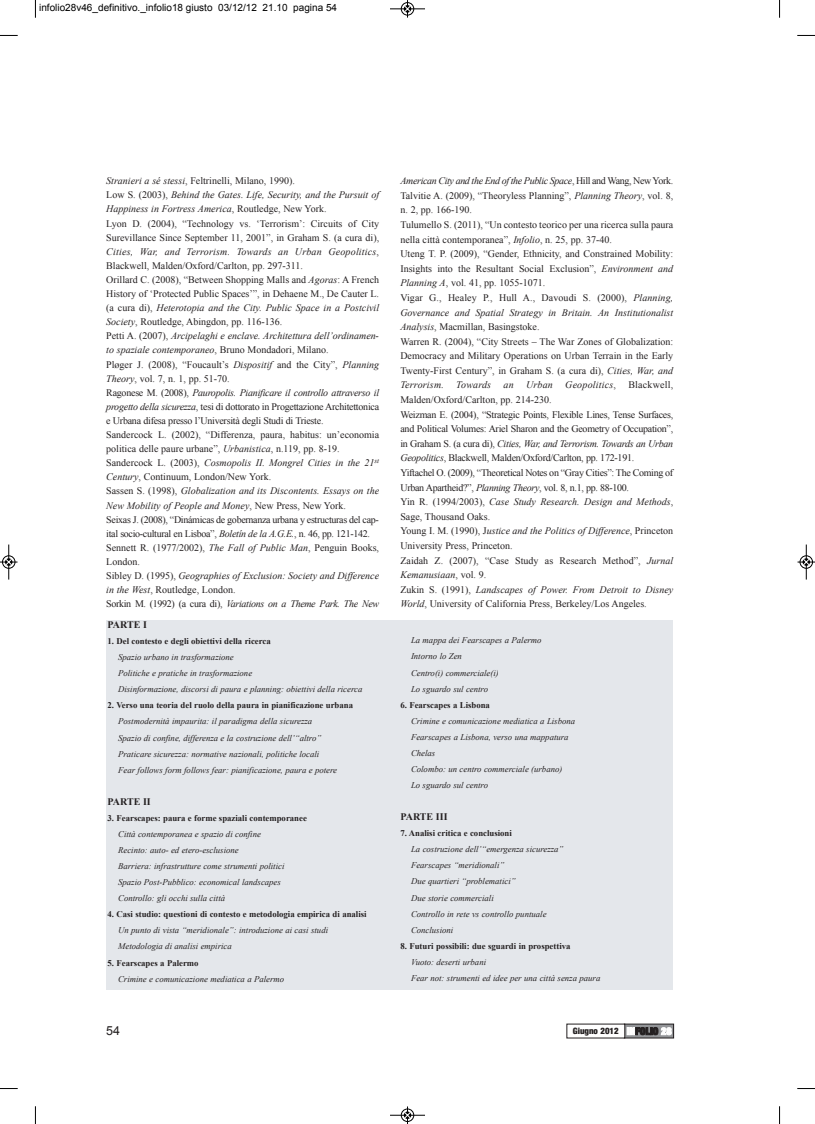
<style>
.page{position:relative;width:815px;height:1124px;background:#fff}
.page>*{position:absolute;margin:0;border:0;box-sizing:border-box;transform-origin:0 0}
.t1{font:12.5px "Arial";color:#231f20}
.t2{font:10px/14.1px "Times New Roman";color:#231f20}
.t3{font:10px "Arial";color:#000}
.t4{font:700 10px "Times New Roman";color:#231f20}
.t5{font:italic 8.75px/16.1px "Times New Roman";color:#231f20}
.t6{font:700 8.75px "Times New Roman";color:#231f20}
.t7{font:900 condensed 8.75px "Helvetica Neue";color:#231f20}
.s1{font-style:italic}
.s2{font-size:10px;color:#fff}
.s3{font-size:10px}
</style>
<div class="page">
<div style="left:624px;top:1023px;width:50px;height:14px;background:#939598"></div>
<div style="left:624px;top:1023px;width:50px;height:14px;border:1px solid #231f20"></div>
<div style="left:106px;top:620px;width:567px;height:369px;background:#e4e7eb"></div>
<svg style="left:35px;top:0;width:1px;height:18px"></svg>
<svg style="left:0;top:35px;width:18px;height:1px"></svg>
<svg style="left:779px;top:0;width:1px;height:18px"></svg>
<svg style="left:797px;top:35px;width:18px;height:1px"></svg>
<svg style="left:35px;top:1106px;width:1px;height:17px"></svg>
<svg style="left:0;top:1088px;width:18px;height:1px"></svg>
<svg style="left:779px;top:1106px;width:1px;height:17px"></svg>
<svg style="left:797px;top:1088px;width:18px;height:1px"></svg>
<div style="left:401px;top:2px;width:13px;height:14px;border:1px solid #fff;border-radius:50%"></div>
<hr style="left:390px;top:9px;width:35px;height:1px;background:#000">
<div style="left:401px;top:2px;width:13px;height:13px;border:1px solid #000;border-radius:50%"></div>
<svg style="left:404px;top:0;width:7px;height:18px"></svg>
<hr style="left:390px;top:1114px;width:35px;height:1px;background:#000">
<div style="left:401px;top:1108px;width:13px;height:13px;border:1px solid #000;border-radius:50%"></div>
<svg style="left:404px;top:1106px;width:7px;height:17px"></svg>
<hr style="left:9px;top:544px;width:1px;height:35px;background:#000">
<div style="left:2px;top:555px;width:13px;height:13px;border:1px solid #000;border-radius:50%"></div>
<svg style="left:0;top:558px;width:18px;height:7px"></svg>
<hr style="left:806px;top:544px;width:1px;height:35px;background:#000">
<div style="left:800px;top:555px;width:13px;height:13px;border:1px solid #000;border-radius:50%"></div>
<svg style="left:798px;top:558px;width:17px;height:7px"></svg>
<p class="t3" style="left:39px;top:1px;width:299px">infolio28v46_definitivo._infolio18 giusto 03/12/12 21.10 pagina 54</p>
<p class="t2" style="left:106px;top:174px;width:274px"><span class="s1">Stranieri a sé stessi</span>, Feltrinelli, Milano, 1990).<br>Low S. (2003), <span class="s1">Behind the Gates. Life, Security, and the Pursuit of Happiness in Fortress America</span>, Routledge, New York.<br>Lyon D. (2004), “Technology vs. ‘Terrorism’: Circuits of City Surevillance Since September 11, 2001”, in Graham S. (a cura di), <span class="s1">Cities, War, and Terrorism. Towards an Urban Geopolitics</span>, Blackwell, Malden/Oxford/Carlton, pp. 297-311.<br>Orillard C. (2008), “Between Shopping Malls and <span class="s1">Agoras</span>: A French History of ‘Protected Public Spaces’”, in Dehaene M., De Cauter L. (a cura di), <span class="s1">Heterotopia and the City. Public Space in a Postcivil Society</span>, Routledge, Abingdon, pp. 116-136.<br>Petti A. (2007), <span class="s1">Arcipelaghi e enclave. Architettura dell’ordinamen&shy;to spaziale contemporaneo</span>, Bruno Mondadori, Milano.<br>Pløger J. (2008), “Foucault’s <span class="s1">Dispositif</span> and the City”, <span class="s1">Planning Theory</span>, vol. 7, n. 1, pp. 51-70.<br>Ragonese M. (2008), <span class="s1">Pauropolis. Pianificare il controllo attraverso il progetto della sicurezza</span>, tesi di dottorato in Progettazione Architettonica e Urbana difesa presso l’Università degli Studi di Trieste.<br>Sandercock L. (2002), “Differenza, paura, habitus: un’economia politica delle paure urbane”, <span class="s1">Urbanistica</span>, n.119, pp. 8-19.<br>Sandercock L. (2003), <span class="s1">Cosmopolis II. Mongrel Cities in the 21</span><sup>st </sup><span class="s1">Century</span>, Continuum, London/New York.<br>Sassen S. (1998), <span class="s1">Globalization and its Discontents. Essays on the New Mobility of People and Money</span>, New Press, New York.<br>Seixas J. (2008), “Dinámicas de gobernanza urbana y estructuras del cap&shy;ital socio-cultural en Lisboa”, <span class="s1">Boletín de la A.G.E.</span>, n. 46, pp. 121-142.<br>Sennett R. (1977/2002), <span class="s1">The Fall of Public Man</span>, Penguin Books, London.<br>Sibley D. (1995), <span class="s1">Geographies of Exclusion: Society and Difference in the West</span>, Routledge, London.<br>Sorkin M. (1992) (a cura di), <span class="s1">Variations on a Theme Park. The New</span></p>
<p class="t2" style="left:400px;top:173px;width:274px;line-height:14.6px"><span class="s1">American City and the End of the Public Space</span>, Hill and Wang, New York.<br>Talvitie A. (2009), “Theoryless Planning”, <span class="s1">Planning Theory</span>, vol. 8, n. 2, pp. 166-190.<br>Tulumello S. (2011), “Un contesto teorico per una ricerca sulla paura nella città contemporanea”, <span class="s1">Infolio</span>, n. 25, pp. 37-40.<br>Uteng T. P. (2009), “Gender, Ethnicity, and Constrained Mobility:<br>Insights into the Resultant Social Exclusion”, <span class="s1">Environment and Planning A</span>, vol. 41, pp. 1055-1071.<br>Vigar G., Healey P., Hull A., Davoudi S. (2000), <span class="s1">Planning, Governance and Spatial Strategy in Britain. An Institutionalist Analysis</span>, Macmillan, Basingstoke.<br>Warren R. (2004), “City Streets – The War Zones of Globalization:<br>Democracy and Military Operations on Urban Terrain in the Early Twenty-First Century”, in Graham S. (a cura di), <span class="s1">Cities, War, and Terrorism. Towards an Urban Geopolitics</span>, Blackwell, Malden/Oxford/Carlton, pp. 214-230.<br>Weizman E. (2004), “Strategic Points, Flexible Lines, Tense Surfaces, and Political Volumes: Ariel Sharon and the Geometry of Occupation”, in Graham S. (a cura di), <span class="s1">Cities, War, and Terrorism. Towards an Urban Geopolitics</span>, Blackwell, Malden/Oxford/Carlton, pp. 172-191.<br>Yiftachel O. (2009), “Theoretical Notes on “Gray Cities”: The Coming of Urban Apartheid?”, <span class="s1">Planning Theory</span>, vol. 8, n.1, pp. 88-100.<br>Yin R. (1994/2003), <span class="s1">Case Study Research. Design and Methods</span>, Sage, Thousand Oaks.<br>Young I. M. (1990), J<span class="s1">ustice and the Politics of Difference</span>, Princeton University Press, Princeton.<br>Zaidah Z. (2007), “Case Study as Research Method”, <span class="s1">Jurnal Kemanusiaan</span>, vol. 9.<br>Zukin S. (1991), <span class="s1">Landscapes of Power. From Detroit to Disney World</span>, University of California Press, Berkeley/Los Angeles.</p>
<p class="t4" style="left:108px;top:617px;width:41px">PARTE I</p>
<p class="t6" style="left:108px;top:635px;width:165px">1. Del contesto e degli obiettivi della ricerca</p>
<p class="t5" style="left:118px;top:649px;width:246px">Spazio urbano in trasformazione<br>Politiche e pratiche in trasformazione<br>Disinformazione, discorsi di paura e planning: obiettivi della ricerca</p>
<p class="t6" style="left:108px;top:699px;width:247px">2. Verso una teoria del ruolo della paura in pianificazione urbana</p>
<p class="t5" style="left:118px;top:713px;width:220px">Postmodernità impaurita: il paradigma della sicurezza Spazio di confine, differenza e la costruzione dell’“altro” Praticare sicurezza: normative nazionali, politiche locali Fear follows form follows fear: pianificazione, paura e potere</p>
<p class="t4" style="left:108px;top:794px;width:45px">PARTE II</p>
<p class="t6" style="left:108px;top:811px;width:201px">3. Fearscapes: paura e forme spaziali contemporanee</p>
<p class="t5" style="left:118px;top:825px;width:168px">Città contemporanea e spazio di confine Recinto: auto- ed etero-esclusione<br>Barriera: infrastrutture come strumenti politici Spazio Post-Pubblico: economical landscapes Controllo: gli occhi sulla città</p>
<p class="t6" style="left:108px;top:908px;width:261px">4. Casi studio: questioni di contesto e metodologia empirica di analisi</p>
<p class="t5" style="left:118px;top:922px;width:211px">Un punto di vista “meridionale”: introduzione ai casi studi<br>Metodologia di analisi empirica</p>
<p class="t6" style="left:108px;top:956px;width:93px">5. Fearscapes a Palermo</p>
<p class="t5" style="left:118px;top:970px;width:168px">Crimine e comunicazione mediatica a Palermo</p>
<p class="t5" style="left:411px;top:632px;width:132px">La mappa dei Fearscapes a Palermo<br>Intorno lo Zen<br>Centro(i) commerciale(i)<br>Lo sguardo sul centro</p>
<p class="t6" style="left:400px;top:698px;width:91px">6. Fearscapes a Lisbona</p>
<p class="t5" style="left:411px;top:712px;width:166px">Crimine e comunicazione mediatica a Lisbona<br>Fearscapes a Lisbona, verso una mappatura<br>Chelas<br>Colombo: un centro commerciale (urbano)<br>Lo sguardo sul centro</p>
<p class="t4" style="left:400px;top:809px;width:49px">PARTE III</p>
<p class="t6" style="left:400px;top:827px;width:113px">7. Analisi critica e conclusioni</p>
<p class="t5" style="left:411px;top:841px;width:154px">La costruzione dell’“emergenza sicurezza”<br>Fearscapes “meridionali”<br>Due quartieri “problematici”<br>Due storie commerciali<br>Controllo in rete vs controllo puntuale<br>Conclusioni</p>
<p class="t6" style="left:400px;top:939px;width:172px">8. Futuri possibili: due sguardi in prospettiva</p>
<p class="t5" style="left:411px;top:953px;width:191px">Vuoto: deserti urbani<br>Fear not: strumenti ed idee per una città senza paura</p>
<p class="t1" style="left:106px;top:1022px;width:15px">54</p>
<p class="t7" style="left:573px;top:1023px;width:100px">Giugno 2012 <span class="s2">IN</span><span class="s3">FOLIO</span> <span class="s2">28</span></p>
</div>
